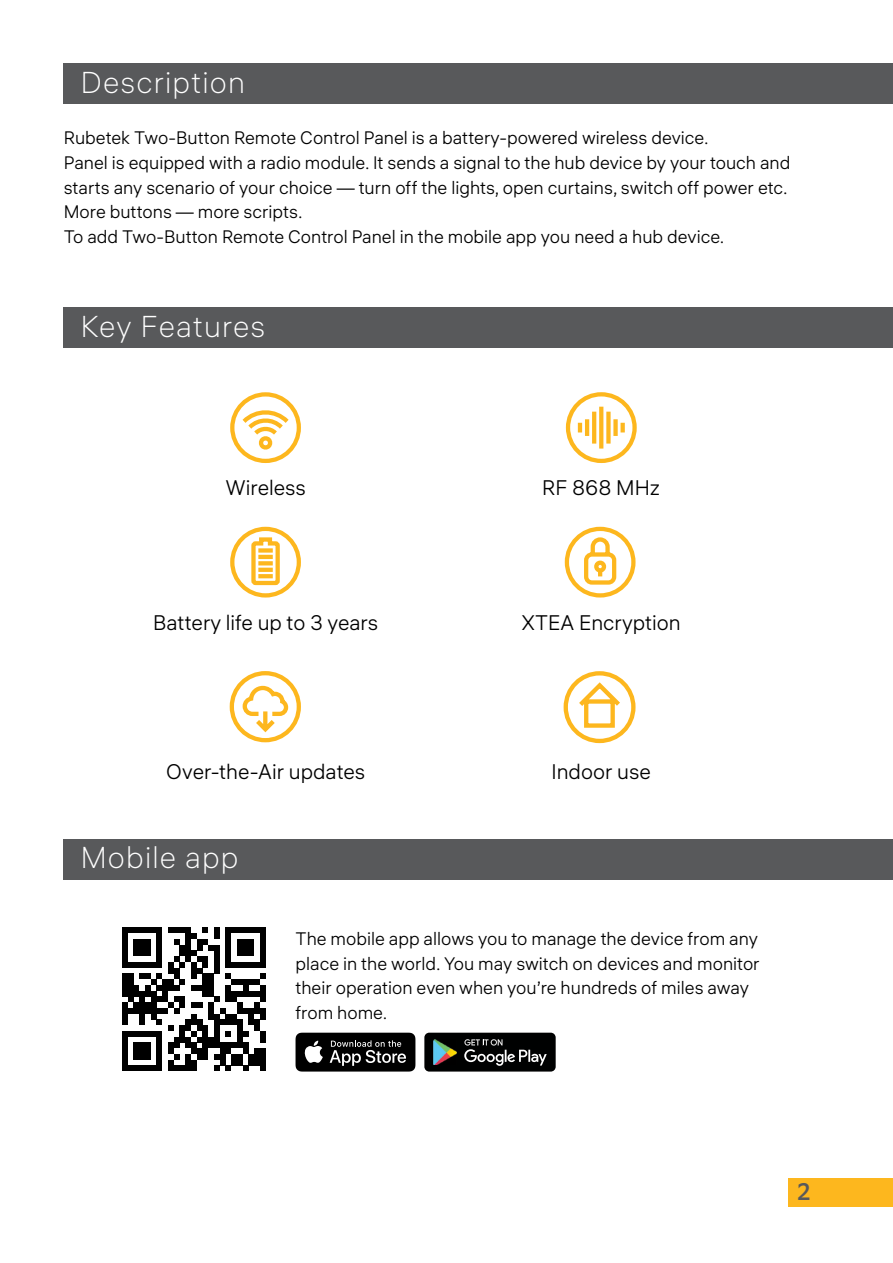
<style>
.page{position:relative;width:893px;height:1263px;background:#fff}
.page>*{position:absolute;margin:0;border:0;box-sizing:border-box;transform-origin:0 0}
.t1{font:30px "ALS Hauss VF";letter-spacing:.04em;color:#fff}
.t2{font:semi-condensed 24px "ALS Direct";color:#58595b}
.t3{font:21px "ALS Hauss VF";color:#000}
.t4{font:18px/24.6px "ALS Hauss VF";color:#000}
</style>
<div class="page">
<div style="left:788px;top:1178px;width:105px;height:28px;background:#fdb71e"></div>
<div style="left:64px;top:64px;width:829px;height:40px;background:#58595b"></div>
<div style="left:64px;top:308px;width:829px;height:40px;background:#58595b"></div>
<svg style="left:565px;top:392px;width:72px;height:71px"></svg>
<svg style="left:230px;top:392px;width:71px;height:71px"></svg>
<svg style="left:564px;top:526px;width:72px;height:72px"></svg>
<svg style="left:230px;top:526px;width:71px;height:72px"></svg>
<svg style="left:563px;top:671px;width:73px;height:73px"></svg>
<svg style="left:229px;top:671px;width:72px;height:72px"></svg>
<svg style="left:122px;top:927px;width:144px;height:144px"></svg>
<svg style="left:296px;top:1033px;width:119px;height:38px;background:#2a2a2a"></svg>
<div style="left:424px;top:1033px;width:132px;height:38px;background:#000101;border-radius:5px"></div>
<svg style="left:464px;top:1039px;width:83px;height:27px"></svg>
<img style="left:434px;top:1039px;width:23px;height:26px">
<div style="left:64px;top:839px;width:829px;height:40px;background:#58595b"></div>
<h1 class="t1" style="left:81px;top:64px;width:166px">Description</h1>
<p class="t4" style="left:64px;top:126px;width:728px">Rubetek Two-Button Remote Control Panel is a battery-powered wireless device.<br>Panel is equipped with a radio module. It sends a signal to the hub device by your touch and starts any scenario of your choice — turn off the lights, open curtains, switch off power etc.<br>More buttons — more scripts.<br>To add Two-Button Remote Control Panel in the mobile app you need a hub device.</p>
<h1 class="t1" style="left:81px;top:308px;width:186px">Key Features</h1>
<p class="t3" style="left:226px;top:475px;width:82px">Wireless</p>
<p class="t3" style="left:542px;top:475px;width:119px">RF 868 MHz</p>
<p class="t3" style="left:153px;top:609px;width:226px">Battery life up to 3 years</p>
<p class="t3" style="left:522px;top:609px;width:161px">XTEA Encryption</p>
<p class="t3" style="left:166px;top:759px;width:200px">Over-the-Air updates</p>
<h1 class="t1" style="left:81px;top:839px;width:159px">Mobile app</h1>
<p class="t3" style="left:551px;top:759px;width:101px">Indoor use</p>
<p class="t4" style="left:296px;top:926px;width:466px">The mobile app allows you to manage the device from any place in the world. You may switch on devices and monitor their operation even when you’re hundreds of miles away from home.</p>
<h2 class="t2" style="left:797px;top:1178px;width:16px">2</h2>
</div>
